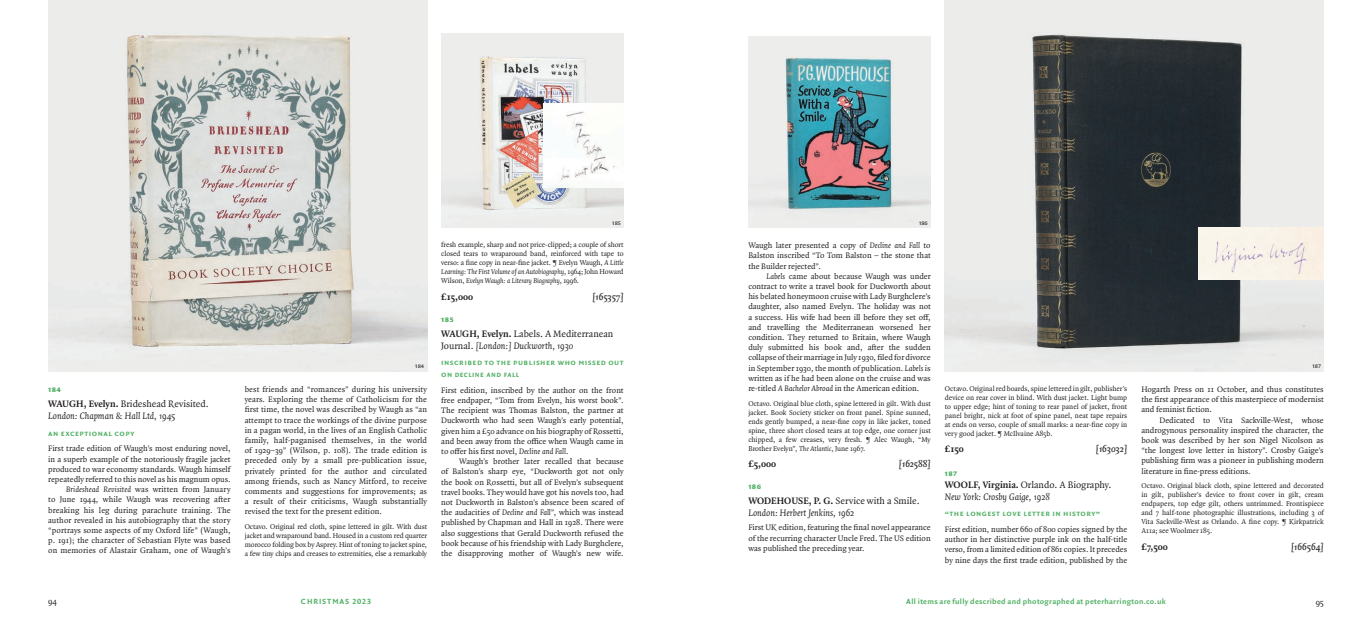
<style>
.page{position:relative;width:1372px;height:635px;background:#fff}
.page>*{position:absolute;margin:0;border:0;box-sizing:border-box;transform-origin:0 0}
.t1{font:italic 10px/12px "Quadraat Pro";letter-spacing:-.005em;color:#231f20}
.t2{font:10px/12px "Quadraat Pro";color:#231f20}
.t3{font:italic 600 10px "Quadraat Pro";letter-spacing:-.005em;color:#231f20}
.t4{font:700 10px "Quadraat Pro";color:#231f20}
.t5{font:900 9px "Quadraat Sans OT";letter-spacing:.05em;color:#52b165}
.t6{font:9px "Quadraat Pro";color:#231f20}
.t7{font:8.5px/10.2px "Quadraat Pro";color:#231f20;text-align:justify}
.t8{font:8.5px "Quadraat Sans OT Bld";letter-spacing:.05em;color:#52b165}
.t9{font:8.5px "Quadraat Sans OT Bld Ita";letter-spacing:.05em;color:#52b165}
.t10{font:8px "Quadraat Sans OT Bld";letter-spacing:.03em;color:#52b165}
.t11{font:8px "Quadraat Sans OT Bld";letter-spacing:.11em;color:#52b165}
.t12{font:7.5px/9px "Quadraat Pro";letter-spacing:-.01em;color:#231f20;text-align:justify}
.t13{font:7px "Quadraat Sans OT";color:#231f20}
.s1{font-weight:700;font-style:normal}
.s2{font-style:normal}
.s3{font-style:italic}
.s4{font-weight:700}
.s5{font-family:"Quadraat Sans OT Bld"}
</style>
<div class="page">
<img style="left:945px;top:0;width:379px;height:371px">
<img style="left:48px;top:0;width:379px;height:371px">
<img style="left:441px;top:34px;width:183px;height:194px">
<img style="left:544px;top:104px;width:80px;height:83px">
<img style="left:748px;top:36px;width:183px;height:192px">
<img style="left:1199px;top:228px;width:125px;height:52px">
<p class="t5" style="left:48px;top:383px;width:14px">184</p>
<p class="t1" style="left:48px;top:398px;width:162px"><span class="s1">WAUGH, Evelyn.</span> <span class="s2">Brideshead Revisited.<br></span>London: Chapman &amp; Hall Ltd, 1945</p>
<p class="t8" style="left:48px;top:427px;width:88px">An excepti onal copy</p>
<p class="t7" style="left:48px;top:443px;width:184px;text-align:right">First trade edition of Waugh’s most enduring novel, in a superb example of the notoriously fragile jacket produced to war economy standards. Waugh himself repeatedly referred to this novel as his magnum opus.<br><span class="s3">Brideshead Revisited</span> was written from January<br>to June 1944, while Waugh was recovering after breaking his leg during parachute training. The author revealed in his autobiography that the story “portrays some aspects of my Oxford life” (Waugh, p. 191); the character of Sebastian Flyte was based on memories of Alastair Graham, one of Waugh’s</p>
<p class="t13" style="left:415px;top:361px;width:10px">184</p>
<p class="t7" style="left:245px;top:384px;width:184px">best friends and “romances” during his university years. Exploring the theme of Catholicism for the first time, the novel was described by Waugh as “an attempt to trace the workings of the divine purpose in a pagan world, in the lives of an English Catholic family, half-paganised themselves, in the world of 1929–39” (Wilson, p. 108). The trade edition is preceded only by a small pre-publication issue, privately printed for the author and circulated among friends, such as Nancy Mitford, to receive comments and suggestions for improvements; as a result of their criticisms, Waugh substantially revised the text for the present edition.</p>
<p class="t12" style="left:245px;top:522px;width:184px">Octavo. Original red cloth, spine lettered in gilt. With dust jacket and wraparound band. Housed in a custom red quarter morocco folding box by Asprey. Hint of toning to jacket spine, a few tiny chips and creases to extremities, else a remarkably</p>
<p class="t13" style="left:612px;top:217px;width:10px">185</p>
<p class="t13" style="left:919px;top:217px;width:10px">186</p>
<p class="t12" style="left:441px;top:240px;width:184px">fresh example, sharp and not price-clipped; a couple of short closed tears to wraparound band, reinforced with tape to verso: a fine copy in near-fine jacket. ¶ Evelyn Waugh, <span class="s3">A Little Learning: The First Volume of an Autobiography</span>, 1964; John Howard Wilson, <span class="s3">Evelyn Waugh: a Literary Biography</span>, 1996.</p>
<p class="t4" style="left:441px;top:290px;width:34px">£15,000</p>
<p class="t3" style="left:592px;top:290px;width:33px">[165357]</p>
<p class="t5" style="left:441px;top:313px;width:14px">185</p>
<p class="t2" style="left:441px;top:327px;width:174px"><span class="s4">WAUGH, Evelyn.</span> Labels. A Mediterranean<br>Journal. <span class="s3">[London:] Duckworth, 1930</span></p>
<p class="t8" style="left:441px;top:356px;width:14px">inscrib</p>
<p class="t8" style="left:473px;top:356px;width:112px">ed to th e publish er who miss</p>
<p class="t8" style="left:596px;top:356px;width:28px">ed out</p>
<p class="t9" style="left:441px;top:368px;width:75px"><span class="s5">on</span> decline and faLL</p>
<p class="t7" style="left:441px;top:385px;width:184px">First edition, inscribed by the author on the front free endpaper, “Tom from Evelyn, his worst book”.<br>The recipient was Thomas Balston, the partner at Duckworth who had seen Waugh’s early potential, given him a £50 advance on his biography of Rossetti, and been away from the office when Waugh came in to offer his first novel, <span class="s3">Decline and Fall</span>.</p>
<p class="t7" style="left:441px;top:456px;width:184px;text-indent:18px">Waugh’s brother later recalled that because of Balston’s sharp eye, “Duckworth got not only the book on Rossetti, but all of Evelyn’s subsequent travel books. They would have got his novels too, had not Duckworth in Balston’s absence been scared of the audacities of <span class="s3">Decline and Fall</span>”, which was instead published by Chapman and Hall in 1928. There were also suggestions that Gerald Duckworth refused the book because of his friendship with Lady Burghclere, the disapproving mother of Waugh’s new wife.</p>
<p class="t7" style="left:748px;top:240px;width:184px">Waugh later presented a copy of <span class="s3">Decline and Fall</span> to Balston inscribed “To Tom Balston – the stone that the Builder rejected”.</p>
<p class="t7" style="left:748px;top:271px;width:184px;text-indent:18px"><span class="s3">Labels</span> came about because Waugh was under contract to write a travel book for Duckworth about his belated honeymoon cruise with Lady Burghclere’s daughter, also named Evelyn. The holiday was not a success. His wife had been ill before they set off, and travelling the Mediterranean worsened her condition. They returned to Britain, where Waugh duly submitted his book and, after the sudden collapse of their marriage in July 1930, filed for divorce in September 1930, the month of publication. <span class="s3">Labels</span> is written as if he had been alone on the cruise and was re-titled <span class="s3">A Bachelor Abroad</span> in the American edition.</p>
<p class="t12" style="left:748px;top:399px;width:184px">Octavo. Original blue cloth, spine lettered in gilt. With dust jacket. Book Society sticker on front panel. Spine sunned, ends gently bumped, a near-fine copy in like jacket, toned spine, three short closed tears at top edge, one corner just chipped, a few creases, very fresh. ¶ Alec Waugh, “My Brother Evelyn”, <span class="s3">The Atlantic</span>, June 1967.</p>
<p class="t4" style="left:748px;top:457px;width:29px">£5,000</p>
<p class="t3" style="left:899px;top:457px;width:33px">[162588]</p>
<p class="t5" style="left:748px;top:480px;width:14px">186</p>
<p class="t1" style="left:748px;top:494px;width:173px"><span class="s1">WODEHOUSE, P. G.</span> <span class="s2">Service with a Smile.<br></span>London: Herbert Jenkins, 1962</p>
<p class="t7" style="left:748px;top:522px;width:184px">First UK edition, featuring the final novel appearance of the recurring character Uncle Fred. The US edition was published the preceding year.</p>
<p class="t12" style="left:945px;top:384px;width:184px">Octavo. Original red boards, spine lettered in gilt, publisher’s device on rear cover in blind. With dust jacket. Light bump to upper edge; hint of toning to rear panel of jacket, front panel bright, nick at foot of spine panel, neat tape repairs at ends on verso, couple of small marks: a near-fine copy in very good jacket. ¶ McIlvaine A85b.</p>
<p class="t4" style="left:945px;top:442px;width:20px">£150</p>
<p class="t3" style="left:1096px;top:442px;width:33px">[163032]</p>
<p class="t5" style="left:945px;top:467px;width:14px">187</p>
<p class="t1" style="left:945px;top:478px;width:168px"><span class="s1">WOOLF, Virginia.</span> <span class="s2">Orlando. A Biography.<br></span>New York: Crosby Gaige, 1928</p>
<p class="t8" style="left:945px;top:507px;width:28px">“THE LONGE</p>
<p class="t8" style="left:992px;top:507px;width:16px">ST LOVE</p>
<p class="t8" style="left:1024px;top:507px;width:78px">LETTER IN HISTORY”</p>
<p class="t7" style="left:945px;top:524px;width:184px">First edition, number 660 of 800 copies signed by the author in her distinctive purple ink on the half-title verso, from a limited edition of 861 copies. It precedes by nine days the first trade edition, published by the</p>
<p class="t13" style="left:1313px;top:361px;width:10px">187</p>
<p class="t7" style="left:1141px;top:384px;width:184px">Hogarth Press on 11 October, and thus constitutes the first appearance of this masterpiece of modernist and feminist fiction.</p>
<p class="t7" style="left:1141px;top:415px;width:184px;text-indent:18px">Dedicated to Vita Sackville-West, whose androgynous personality inspired the character, the book was described by her son Nigel Nicolson as “the longest love letter in history”. Crosby Gaige’s publishing firm was a pioneer in publishing modern literature in fine-press editions.</p>
<p class="t12" style="left:1141px;top:481px;width:184px">Octavo. Original black cloth, spine lettered and decorated in gilt, publisher’s device to front cover in gilt, cream endpapers, top edge gilt, others untrimmed. Frontispiece and 7 half-tone photographic illustrations, including 3 of Vita Sackville-West as Orlando. A fine copy. ¶ Kirkpatrick A11a; see Woolmer 185.</p>
<p class="t4" style="left:1141px;top:539px;width:28px">£7,500</p>
<p class="t3" style="left:1291px;top:539px;width:34px">[166564]</p>
<p class="t6" style="left:48px;top:595px;width:10px">94</p>
<p class="t11" style="left:301px;top:596px;width:71px">CHRISTMAS 2023</p>
<p class="t10" style="left:906px;top:596px;width:261px">All items are fully described and photographed at peterharrington.co.uk</p>
<p class="t6" style="left:1316px;top:596px;width:10px">95</p>
</div>
